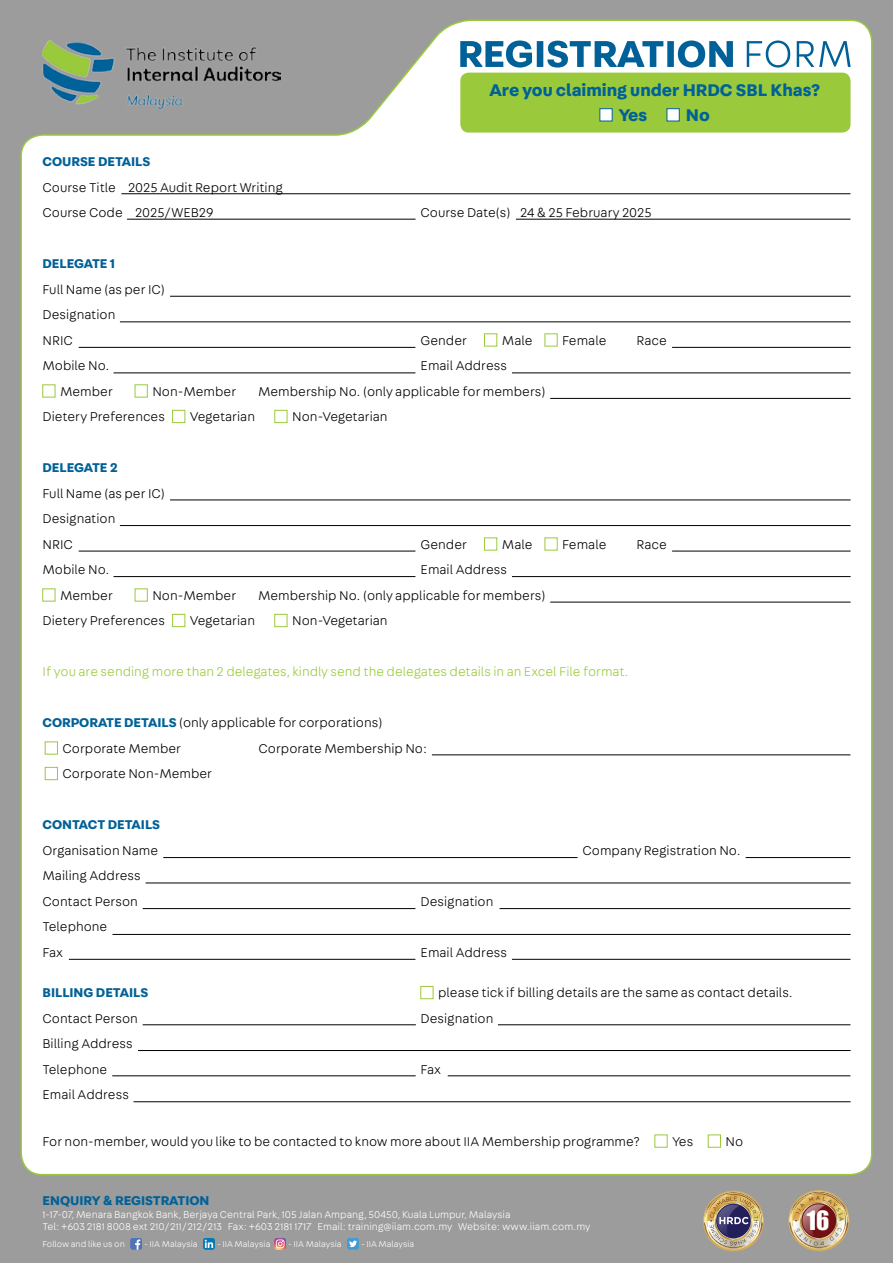
<style>
.page{position:relative;width:893px;height:1263px;background:#9c9c9c}
.page>*{position:absolute;margin:0;border:0;box-sizing:border-box;transform-origin:0 0}
.t1{font:24.45px "Impact";color:#fff}
.t2{font:700 18px/25.5px "Fabriga";color:#006198}
.t3{font:300 13.5px/25.5px "Fabriga";color:#000}
.t4{font:300 13.5px "Fabriga";color:#9aca3c}
.t5{font:700 13.5px "Fabriga";color:#006198}
.t6{font:300 10.5px/12.6px "Fabriga";color:#fff}
.t7{font:300 9px "Fabriga";color:#fff}
.s1{font-weight:700;color:#006198}
</style>
<div class="page">
<div style="left:20px;top:19px;width:853px;height:1157px;background:#fff"></div>
<hr style="left:121px;top:193px;width:729px;height:1px;background:#000">
<hr style="left:127px;top:219px;width:289px;height:1px;background:#000">
<hr style="left:516px;top:219px;width:334px;height:1px;background:#000">
<hr style="left:170px;top:296px;width:680px;height:1px;background:#000">
<hr style="left:120px;top:321px;width:730px;height:1px;background:#000">
<hr style="left:79px;top:347px;width:336px;height:1px;background:#000">
<hr style="left:672px;top:347px;width:178px;height:1px;background:#000">
<hr style="left:114px;top:372px;width:301px;height:1px;background:#000">
<hr style="left:550px;top:398px;width:301px;height:1px;background:#000">
<hr style="left:512px;top:372px;width:339px;height:1px;background:#000">
<hr style="left:170px;top:500px;width:680px;height:1px;background:#000">
<hr style="left:120px;top:525px;width:730px;height:1px;background:#000">
<hr style="left:79px;top:551px;width:336px;height:1px;background:#000">
<hr style="left:672px;top:551px;width:178px;height:1px;background:#000">
<hr style="left:114px;top:576px;width:301px;height:1px;background:#000">
<hr style="left:550px;top:602px;width:301px;height:1px;background:#000">
<hr style="left:512px;top:576px;width:339px;height:1px;background:#000">
<hr style="left:432px;top:754px;width:418px;height:1px;background:#000">
<hr style="left:143px;top:1024px;width:273px;height:1px;background:#000">
<hr style="left:498px;top:1024px;width:352px;height:1px;background:#000">
<hr style="left:448px;top:1075px;width:402px;height:1px;background:#000">
<hr style="left:138px;top:1050px;width:713px;height:1px;background:#000">
<hr style="left:112px;top:1075px;width:304px;height:1px;background:#000">
<hr style="left:134px;top:1101px;width:716px;height:1px;background:#000">
<hr style="left:163px;top:857px;width:415px;height:1px;background:#000">
<hr style="left:746px;top:857px;width:104px;height:1px;background:#000">
<hr style="left:146px;top:882px;width:704px;height:1px;background:#000">
<hr style="left:143px;top:908px;width:272px;height:1px;background:#000">
<hr style="left:500px;top:908px;width:350px;height:1px;background:#000">
<hr style="left:512px;top:959px;width:338px;height:1px;background:#000">
<hr style="left:112px;top:934px;width:739px;height:1px;background:#000">
<hr style="left:69px;top:959px;width:346px;height:1px;background:#000">
<div style="left:484px;top:334px;width:13px;height:12px;border:1px solid #9aca3c"></div>
<div style="left:135px;top:385px;width:13px;height:12px;border:1px solid #9aca3c"></div>
<div style="left:172px;top:410px;width:13px;height:13px;border:1px solid #9aca3c"></div>
<div style="left:275px;top:410px;width:12px;height:13px;border:1px solid #9aca3c"></div>
<div style="left:484px;top:538px;width:13px;height:12px;border:1px solid #9aca3c"></div>
<div style="left:135px;top:589px;width:13px;height:12px;border:1px solid #9aca3c"></div>
<div style="left:172px;top:614px;width:13px;height:13px;border:1px solid #9aca3c"></div>
<div style="left:275px;top:614px;width:12px;height:13px;border:1px solid #9aca3c"></div>
<div style="left:45px;top:742px;width:13px;height:12px;border:1px solid #9aca3c"></div>
<div style="left:45px;top:767px;width:13px;height:13px;border:1px solid #9aca3c"></div>
<div style="left:421px;top:986px;width:12px;height:13px;border:1px solid #9aca3c"></div>
<div style="left:708px;top:1135px;width:13px;height:12px;border:1px solid #9aca3c"></div>
<svg style="left:130px;top:1238px;width:12px;height:11px"></svg>
<svg style="left:203px;top:1238px;width:12px;height:11px"></svg>
<svg style="left:205px;top:1239px;width:8px;height:9px"></svg>
<div style="left:347px;top:1238px;width:12px;height:11px;background:#429bd5;border-radius:2px"></div>
<svg style="left:349px;top:1240px;width:8px;height:7px"></svg>
<svg style="left:274px;top:1238px;width:12px;height:11px"></svg>
<svg style="left:460px;top:41px;width:391px;height:27px;background:#8db8d1"></svg>
<div style="left:460px;top:73px;width:390px;height:60px;background:#9aca3c;border-radius:9px"></div>
<div style="left:600px;top:108px;width:12px;height:13px;background:#fff;border:1px solid #006198"></div>
<div style="left:667px;top:108px;width:12px;height:13px;background:#fff;border:1px solid #006198"></div>
<img style="left:703px;top:1192px;width:61px;height:60px">
<img style="left:43px;top:41px;width:238px;height:67px">
<svg style="left:788px;top:1192px;width:62px;height:59px"></svg>
<p class="t5" style="left:43px;top:153px;width:109px">COURSE DETAILS</p>
<p class="t3" style="left:43px;top:174px;width:242px">Course Title 2025 Audit Report Writing<br>Course Code 2025/WEB29</p>
<p class="t5" style="left:43px;top:255px;width:74px">DELEGATE 1</p>
<p class="t3" style="left:43px;top:276px;width:124px">Full Name (as per IC)<br>Designation<br>NRIC</p>
<h2 class="t2" style="left:619px;top:76px;width:203px;text-indent:-129px">Are you claiming under HRDC SBL Khas?<br>Yes</h2>
<h2 class="t2" style="left:686px;top:102px;width:25px">No</h2>
<p class="t3" style="left:421px;top:200px;width:232px">Course Date(s) 24 &amp; 25 February 2025</p>
<p class="t3" style="left:421px;top:327px;width:48px">Gender</p>
<p class="t3" style="left:502px;top:327px;width:32px">Male</p>
<p class="t3" style="left:562px;top:327px;width:46px">Female</p>
<p class="t3" style="left:637px;top:327px;width:32px">Race</p>
<p class="t3" style="left:43px;top:353px;width:69px">Mobile No.</p>
<p class="t3" style="left:421px;top:353px;width:88px">Email Address</p>
<p class="t3" style="left:60px;top:378px;width:54px">Member</p>
<p class="t3" style="left:152px;top:378px;width:85px">Non-Member</p>
<p class="t3" style="left:258px;top:378px;width:289px">Membership No. (only applicable for members)</p>
<p class="t3" style="left:43px;top:404px;width:124px">Dietery Preferences</p>
<p class="t3" style="left:190px;top:404px;width:67px">Vegetarian</p>
<p class="t3" style="left:292px;top:404px;width:97px">Non-Vegetarian</p>
<p class="t5" style="left:43px;top:459px;width:77px">DELEGATE 2</p>
<p class="t3" style="left:43px;top:480px;width:124px">Full Name (as per IC)<br>Designation<br>NRIC</p>
<p class="t3" style="left:421px;top:531px;width:48px">Gender</p>
<p class="t3" style="left:502px;top:531px;width:32px">Male</p>
<p class="t3" style="left:562px;top:531px;width:46px">Female</p>
<p class="t3" style="left:637px;top:531px;width:32px">Race</p>
<p class="t3" style="left:43px;top:557px;width:69px">Mobile No.</p>
<p class="t3" style="left:421px;top:557px;width:88px">Email Address</p>
<p class="t3" style="left:60px;top:582px;width:54px">Member</p>
<p class="t3" style="left:152px;top:582px;width:85px">Non-Member</p>
<p class="t3" style="left:258px;top:582px;width:289px">Membership No. (only applicable for members)</p>
<p class="t3" style="left:43px;top:608px;width:124px">Dietery Preferences</p>
<p class="t3" style="left:190px;top:608px;width:67px">Vegetarian</p>
<p class="t3" style="left:292px;top:608px;width:97px">Non-Vegetarian</p>
<p class="t4" style="left:43px;top:664px;width:588px">If you are sending more than 2 delegates, kindly send the delegates details in an Excel File format.</p>
<p class="t3" style="left:63px;top:710px;width:321px;text-indent:-20px"><span class="s1">CORPORATE DETAILS</span> (only applicable for corporations)<br>Corporate Member</p>
<p class="t3" style="left:259px;top:735px;width:170px">Corporate Membership No:</p>
<p class="t3" style="left:63px;top:761px;width:151px">Corporate Non-Member</p>
<p class="t5" style="left:43px;top:816px;width:119px">CONTACT DETAILS</p>
<p class="t3" style="left:43px;top:837px;width:117px">Organisation Name</p>
<p class="t3" style="left:583px;top:837px;width:160px">Company Registration No.</p>
<p class="t3" style="left:43px;top:863px;width:100px">Mailing Address<br>Contact Person</p>
<p class="t3" style="left:421px;top:888px;width:74px">Designation</p>
<p class="t3" style="left:43px;top:914px;width:66px">Telephone<br>Fax</p>
<p class="t3" style="left:421px;top:939px;width:88px">Email Address</p>
<p class="t5" style="left:43px;top:984px;width:107px">BILLING DETAILS</p>
<p class="t3" style="left:438px;top:980px;width:356px">please tick if billing details are the same as contact details.</p>
<p class="t3" style="left:43px;top:1005px;width:97px">Contact Person</p>
<p class="t3" style="left:421px;top:1005px;width:74px">Designation</p>
<p class="t3" style="left:43px;top:1031px;width:92px">Billing Address<br>Telephone</p>
<p class="t3" style="left:421px;top:1056px;width:22px">Fax</p>
<p class="t3" style="left:43px;top:1082px;width:88px">Email Address</p>
<p class="t3" style="left:43px;top:1128px;width:599px">For non-member, would you like to be contacted to know more about IIA Membership programme?</p>
<p class="t3" style="left:672px;top:1128px;width:23px">Yes</p>
<p class="t3" style="left:726px;top:1128px;width:19px">No</p>
<p class="t5" style="left:43px;top:1191px;width:17px">Enquir</p>
<p class="t5" style="left:92px;top:1191px;width:41px">y &amp; Registration</p>
<p class="t6" style="left:43px;top:1208px;width:550px">1-17-07, Menara Bangkok Bank, Berjaya Central Park, 105 Jalan Ampang, 50450, Kuala Lumpur, Malaysia<br>Tel: +603 2181 8008 ext 210/211/212/213 Fax: +603 2181 1717 Email: training@iiam.com.my Website: www.iiam.com.my</p>
<p class="t7" style="left:43px;top:1238px;width:84px">Follow and like us on</p>
<p class="t7" style="left:144px;top:1238px;width:55px">- IIA Malaysia</p>
<p class="t7" style="left:217px;top:1238px;width:55px">- IIA Malaysia</p>
<p class="t7" style="left:288px;top:1238px;width:55px">- IIA Malaysia</p>
<p class="t7" style="left:361px;top:1238px;width:55px">- IIA Malaysia</p>
<h1 class="t1" style="left:807px;top:1201px;width:24px">16</h1>
</div>
